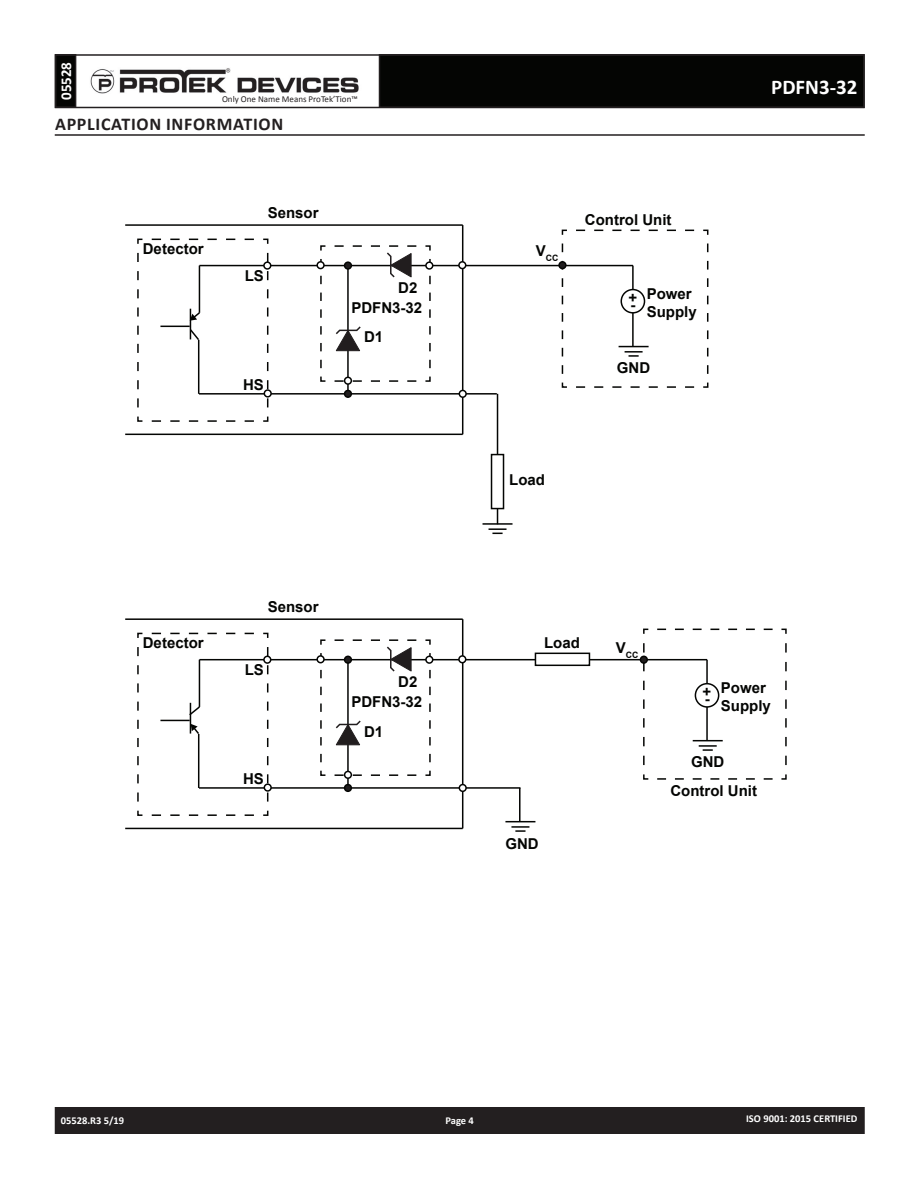
<style>
.page{position:relative;width:918px;height:1188px;background:#fff}
.page>*{position:absolute;margin:0;border:0;box-sizing:border-box;transform-origin:0 0}
.t1{font:700 21px "Calibri";color:#fff}
.t2{font:700 18px "Calibri";letter-spacing:.04em;color:#231f20}
.t3{font:700 15px/19.8px "Arial";color:#040503}
.t4{font:700 15px "Calibri";color:#fff}
.t5{font:700 10.5px "Calibri";color:#fff}
.t6{font:9px "Calibri";color:#231f20}
.t7{font:700 8.7px "Arial";color:#040503}
</style>
<div class="page">
<div style="left:56px;top:1108px;width:808px;height:25px;background:#231f20"></div>
<div style="left:55px;top:1107px;width:810px;height:27px;border:2px solid #231f20"></div>
<div style="left:56px;top:55px;width:20px;height:52px;background:#040503"></div>
<div style="left:55px;top:54px;width:21px;height:54px;border:2px solid #231f20"></div>
<div style="left:380px;top:55px;width:484px;height:52px;background:#040503"></div>
<div style="left:55px;top:54px;width:810px;height:54px;border:2px solid #231f20"></div>
<img style="left:90px;top:68px;width:269px;height:26px">
<hr style="left:55px;top:134px;width:810px;height:2px;background:#231f20">
<hr style="left:125px;top:224px;width:338px;height:2px;background:#040503">
<hr style="left:462px;top:225px;width:1px;height:209px;background:#040503">
<hr style="left:125px;top:434px;width:338px;height:1px;background:#040503">
<hr style="left:199px;top:265px;width:434px;height:1px;background:#040503">
<hr style="left:199px;top:393px;width:298px;height:2px;background:#040503">
<hr style="left:199px;top:266px;width:1px;height:47px;background:#040503">
<hr style="left:198px;top:340px;width:1px;height:54px;background:#040503">
<hr style="left:160px;top:326px;width:30px;height:1px;background:#040503">
<hr style="left:347px;top:266px;width:2px;height:128px;background:#040503">
<svg style="left:137px;top:416px;width:117px;height:6px"></svg>
<svg style="left:137px;top:238px;width:6px;height:169px"></svg>
<svg style="left:152px;top:238px;width:117px;height:6px"></svg>
<svg style="left:262px;top:253px;width:7px;height:169px"></svg>
<hr style="left:190px;top:309px;width:1px;height:30px;background:#040503">
<hr style="left:497px;top:394px;width:1px;height:130px;background:#040503">
<svg style="left:561px;top:382px;width:133px;height:6px"></svg>
<svg style="left:561px;top:229px;width:7px;height:145px"></svg>
<svg style="left:576px;top:229px;width:133px;height:6px"></svg>
<svg style="left:703px;top:244px;width:6px;height:144px"></svg>
<div style="left:492px;top:455px;width:12px;height:54px;background:#fff"></div>
<div style="left:491px;top:454px;width:13px;height:55px;border:2px solid #040503"></div>
<hr style="left:632px;top:266px;width:2px;height:24px;background:#040503">
<hr style="left:632px;top:313px;width:2px;height:34px;background:#040503">
<div style="left:345px;top:390px;width:6px;height:7px;background:#201d1e;border-radius:50%"></div>
<div style="left:344px;top:390px;width:8px;height:8px;border:2px solid #040503;border-radius:50%"></div>
<div style="left:264px;top:262px;width:7px;height:7px;background:#fff;border-radius:50%"></div>
<div style="left:263px;top:261px;width:8px;height:9px;border:2px solid #040503;border-radius:50%"></div>
<div style="left:264px;top:390px;width:7px;height:7px;background:#fff;border-radius:50%"></div>
<div style="left:264px;top:389px;width:8px;height:9px;border:2px solid #040503;border-radius:50%"></div>
<div style="left:344px;top:377px;width:8px;height:8px;border:2px solid #040503;border-radius:50%"></div>
<div style="left:316px;top:261px;width:9px;height:8px;border:2px solid #040503;border-radius:50%"></div>
<div style="left:425px;top:261px;width:8px;height:9px;border:2px solid #040503;border-radius:50%"></div>
<div style="left:459px;top:262px;width:7px;height:7px;background:#fff;border-radius:50%"></div>
<div style="left:458px;top:261px;width:8px;height:8px;border:2px solid #040503;border-radius:50%"></div>
<div style="left:459px;top:390px;width:7px;height:7px;background:#fff;border-radius:50%"></div>
<div style="left:459px;top:390px;width:8px;height:8px;border:2px solid #040503;border-radius:50%"></div>
<div style="left:559px;top:262px;width:7px;height:7px;background:#201d1e;border-radius:50%"></div>
<div style="left:558px;top:261px;width:9px;height:8px;border:2px solid #040503;border-radius:50%"></div>
<svg style="left:191px;top:311px;width:10px;height:10px"></svg>
<svg style="left:189px;top:328px;width:11px;height:14px"></svg>
<svg style="left:319px;top:245px;width:112px;height:138px"></svg>
<hr style="left:483px;top:523px;width:30px;height:2px;background:#040503">
<svg style="left:489px;top:528px;width:18px;height:6px"></svg>
<hr style="left:619px;top:346px;width:30px;height:1px;background:#040503">
<svg style="left:625px;top:351px;width:18px;height:6px"></svg>
<div style="left:621px;top:289px;width:24px;height:25px;border:2px solid #040503;border-radius:50%"></div>
<hr style="left:125px;top:618px;width:338px;height:2px;background:#040503">
<hr style="left:462px;top:619px;width:1px;height:209px;background:#040503">
<hr style="left:125px;top:828px;width:338px;height:1px;background:#040503">
<hr style="left:199px;top:659px;width:508px;height:1px;background:#040503">
<hr style="left:199px;top:787px;width:321px;height:2px;background:#040503">
<hr style="left:199px;top:660px;width:1px;height:47px;background:#040503">
<hr style="left:198px;top:734px;width:1px;height:54px;background:#040503">
<hr style="left:160px;top:720px;width:30px;height:1px;background:#040503">
<hr style="left:347px;top:660px;width:2px;height:128px;background:#040503">
<svg style="left:137px;top:810px;width:117px;height:6px"></svg>
<svg style="left:137px;top:632px;width:6px;height:170px"></svg>
<svg style="left:152px;top:632px;width:117px;height:6px"></svg>
<svg style="left:262px;top:647px;width:7px;height:169px"></svg>
<hr style="left:190px;top:703px;width:1px;height:31px;background:#040503">
<svg style="left:643px;top:774px;width:130px;height:6px"></svg>
<svg style="left:642px;top:628px;width:8px;height:137px"></svg>
<svg style="left:657px;top:628px;width:130px;height:6px"></svg>
<svg style="left:781px;top:643px;width:6px;height:137px"></svg>
<div style="left:535px;top:653px;width:54px;height:12px;background:#fff"></div>
<div style="left:535px;top:653px;width:55px;height:13px;border:2px solid #040503"></div>
<hr style="left:706px;top:660px;width:2px;height:24px;background:#040503">
<hr style="left:706px;top:707px;width:2px;height:34px;background:#040503">
<div style="left:344px;top:784px;width:8px;height:8px;border:2px solid #040503;border-radius:50%"></div>
<div style="left:264px;top:656px;width:7px;height:7px;background:#fff;border-radius:50%"></div>
<div style="left:263px;top:656px;width:8px;height:8px;border:2px solid #040503;border-radius:50%"></div>
<div style="left:264px;top:784px;width:7px;height:7px;background:#fff;border-radius:50%"></div>
<div style="left:264px;top:783px;width:8px;height:9px;border:2px solid #040503;border-radius:50%"></div>
<div style="left:344px;top:771px;width:8px;height:8px;border:2px solid #040503;border-radius:50%"></div>
<div style="left:316px;top:655px;width:9px;height:8px;border:2px solid #040503;border-radius:50%"></div>
<div style="left:425px;top:656px;width:8px;height:8px;border:2px solid #040503;border-radius:50%"></div>
<div style="left:459px;top:656px;width:7px;height:7px;background:#fff;border-radius:50%"></div>
<div style="left:458px;top:655px;width:8px;height:8px;border:2px solid #040503;border-radius:50%"></div>
<div style="left:459px;top:785px;width:7px;height:6px;background:#fff;border-radius:50%"></div>
<div style="left:459px;top:784px;width:8px;height:8px;border:2px solid #040503;border-radius:50%"></div>
<svg style="left:191px;top:724px;width:9px;height:12px"></svg>
<svg style="left:189px;top:705px;width:12px;height:12px"></svg>
<svg style="left:319px;top:639px;width:112px;height:138px"></svg>
<hr style="left:693px;top:740px;width:30px;height:1px;background:#040503">
<svg style="left:699px;top:745px;width:18px;height:6px"></svg>
<div style="left:695px;top:683px;width:24px;height:25px;border:2px solid #040503;border-radius:50%"></div>
<div style="left:640px;top:656px;width:7px;height:7px;background:#201d1e;border-radius:50%"></div>
<div style="left:640px;top:656px;width:8px;height:8px;border:2px solid #040503;border-radius:50%"></div>
<hr style="left:519px;top:788px;width:2px;height:34px;background:#040503">
<hr style="left:505px;top:821px;width:30px;height:1px;background:#040503">
<svg style="left:511px;top:826px;width:18px;height:6px"></svg>
<p class="t4" style="left:56px;top:100px;width:40px;rotate:-90deg">05528</p>
<p class="t6" style="left:222px;top:93px;width:137px">Only One Name Means ProTek’Tion™</p>
<p class="t2" style="left:55px;top:112px;width:230px">APPLICATION INFORMATION</p>
<p class="t3" style="left:143px;top:239px;width:62px">Detector</p>
<p class="t3" style="left:268px;top:203px;width:52px">Sensor</p>
<p class="t3" style="left:245px;top:266px;width:21px">LS</p>
<p class="t3" style="left:243px;top:375px;width:22px">HS</p>
<p class="t3" style="left:351px;top:278px;width:72px;text-indent:47px">D2<br>PDFN3-32</p>
<p class="t3" style="left:364px;top:328px;width:21px">D1</p>
<p class="t3" style="left:143px;top:633px;width:62px">Detector</p>
<p class="t3" style="left:268px;top:597px;width:52px">Sensor</p>
<p class="t3" style="left:245px;top:660px;width:21px">LS</p>
<p class="t3" style="left:243px;top:769px;width:22px">HS</p>
<p class="t3" style="left:351px;top:672px;width:72px;text-indent:47px">D2<br>PDFN3-32</p>
<p class="t3" style="left:364px;top:722px;width:21px">D1</p>
<p class="t7" style="left:536px;top:252px;width:24px"><sup>V</sup>CC</p>
<p class="t3" style="left:585px;top:210px;width:88px">Control Unit</p>
<p class="t3" style="left:629px;top:288px;width:10px">+</p>
<p class="t3" style="left:631px;top:295px;width:6px">-</p>
<p class="t3" style="left:647px;top:285px;width:52px;line-height:18px">Power<br>Supply</p>
<p class="t3" style="left:617px;top:358px;width:35px">GND</p>
<p class="t3" style="left:509px;top:471px;width:37px">Load</p>
<h1 class="t1" style="left:771px;top:74px;width:88px">PDFN3-32</h1>
<p class="t3" style="left:544px;top:633px;width:37px">Load</p>
<p class="t7" style="left:616px;top:649px;width:24px"><sup>V</sup>CC</p>
<p class="t3" style="left:703px;top:682px;width:10px">+</p>
<p class="t3" style="left:705px;top:689px;width:6px">-</p>
<p class="t3" style="left:721px;top:679px;width:52px;line-height:18px">Power<br>Supply</p>
<p class="t3" style="left:691px;top:752px;width:35px">GND</p>
<p class="t3" style="left:505px;top:834px;width:35px">GND</p>
<p class="t3" style="left:670px;top:781px;width:88px">Control Unit</p>
<p class="t5" style="left:61px;top:1114px;width:65px">05528.R3 5/19</p>
<p class="t5" style="left:446px;top:1114px;width:30px">Page 4</p>
<p class="t5" style="left:746px;top:1112px;width:113px">ISO 9001: 2015 CERTIFIED</p>
</div>
